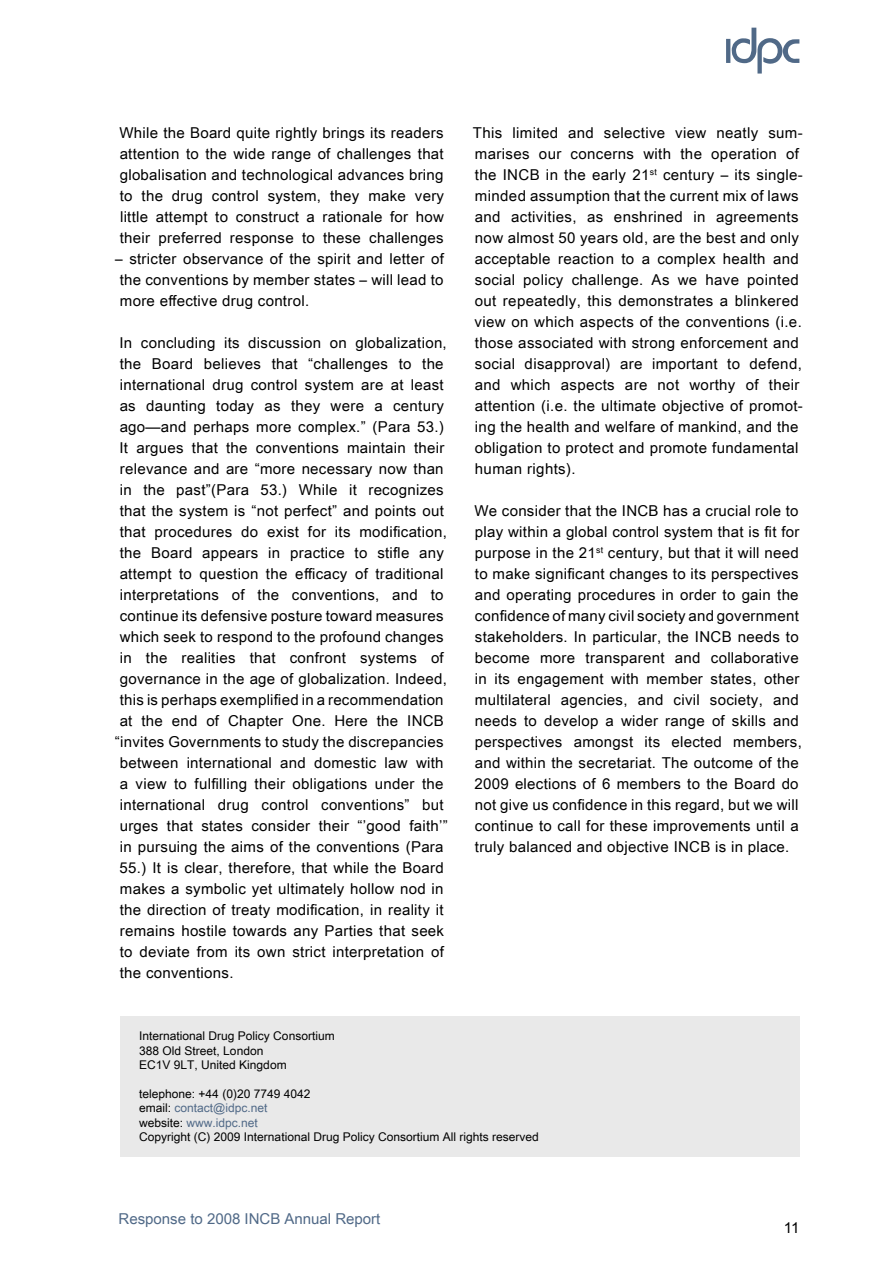
<style>
.page{position:relative;width:893px;height:1263px;background:#fff}
.page>*{position:absolute;margin:0;border:0;box-sizing:border-box;transform-origin:0 0}
.t1{font:15px/21px "Arial Unicode MS";letter-spacing:.02em;color:#000;text-align:justify}
.t2{font:15px "Arial Unicode MS";color:#506987}
.t3{font:15px "Arial";color:#000}
.t4{font:12px/14.4px "Arial Unicode MS";color:#000}
.s1{color:#506987}
</style>
<div class="page">
<svg style="left:726px;top:28px;width:73px;height:46px"></svg>
<div style="left:120px;top:1016px;width:679px;height:141px;background:#e9e9e9"></div>
<p class="t1" style="left:119px;top:122px;width:326px">While the Board quite rightly brings its readers attention to the wide range of challenges that globalisation and technological advances bring to the drug control system, they make very little attempt to construct a rationale for how their preferred response to these challenges</p>
<p class="t1" style="left:120px;top:248px;width:326px;text-indent:-5px">– stricter observance of the spirit and letter of the conventions by member states – will lead to more effective drug control.</p>
<p class="t1" style="left:119px;top:332px;width:329px">In concluding its discussion on globalization,</p>
<p class="t1" style="left:120px;top:353px;width:325px">the Board believes that “challenges to the</p>
<p class="t1" style="left:120px;top:374px;width:325px">international drug control system are at least</p>
<p class="t1" style="left:120px;top:395px;width:326px">as daunting today as they were a century</p>
<p class="t1" style="left:120px;top:416px;width:326px">ago—and perhaps more complex.” (Para 53.)</p>
<p class="t1" style="left:119px;top:437px;width:326px">It argues that the conventions maintain their</p>
<p class="t1" style="left:120px;top:458px;width:325px">relevance and are “more necessary now than</p>
<p class="t1" style="left:120px;top:479px;width:325px">in the past”(Para 53.) While it recognizes</p>
<p class="t1" style="left:120px;top:500px;width:326px">that the system is “not perfect” and points out</p>
<p class="t1" style="left:120px;top:521px;width:329px">that procedures do exist for its modification,</p>
<p class="t1" style="left:120px;top:542px;width:326px">the Board appears in practice to stifle any</p>
<p class="t1" style="left:120px;top:563px;width:325px">attempt to question the efficacy of traditional</p>
<p class="t1" style="left:120px;top:584px;width:325px">interpretations of the conventions, and to</p>
<p class="t1" style="left:120px;top:605px;width:325px">continue its defensive posture toward measures</p>
<p class="t1" style="left:120px;top:626px;width:325px">which seek to respond to the profound changes</p>
<p class="t1" style="left:120px;top:647px;width:325px">in the realities that confront systems of</p>
<p class="t1" style="left:120px;top:668px;width:329px">governance in the age of globalization. Indeed,</p>
<p class="t1" style="left:120px;top:689px;width:325px">this is perhaps exemplified in a recommendation</p>
<p class="t1" style="left:120px;top:710px;width:326px">at the end of Chapter One. Here the INCB</p>
<p class="t1" style="left:115px;top:731px;width:330px">“invites Governments to study the discrepancies</p>
<p class="t1" style="left:120px;top:752px;width:325px">between international and domestic law with</p>
<p class="t1" style="left:120px;top:773px;width:325px">a view to fulfilling their obligations under the</p>
<p class="t1" style="left:120px;top:794px;width:325px">international drug control conventions” but</p>
<p class="t1" style="left:120px;top:815px;width:330px">urges that states consider their “’good faith’”</p>
<p class="t1" style="left:120px;top:836px;width:325px">in pursuing the aims of the conventions (Para</p>
<p class="t1" style="left:120px;top:857px;width:326px">55.) It is clear, therefore, that while the Board</p>
<p class="t1" style="left:120px;top:878px;width:325px">makes a symbolic yet ultimately hollow nod in</p>
<p class="t1" style="left:120px;top:899px;width:325px">the direction of treaty modification, in reality it</p>
<p class="t1" style="left:120px;top:920px;width:326px">remains hostile towards any Parties that seek</p>
<p class="t1" style="left:120px;top:941px;width:326px">to deviate from its own strict interpretation of</p>
<p class="t1" style="left:120px;top:962px;width:115px">the conventions.</p>
<p class="t1" style="left:473px;top:122px;width:331px;text-align:left">This limited and selective view neatly sum&shy;marises our concerns with the operation of the INCB in the early 21<sup>st</sup> century – its single&shy;minded assumption that the current mix of laws and activities, as enshrined in agreements now almost 50 years old, are the best and only acceptable reaction to a complex health and social policy challenge. As we have pointed out repeatedly, this demonstrates a blinkered view on which aspects of the conventions (i.e. those associated with strong enforcement and social disapproval) are important to defend, and which aspects are not worthy of their attention (i.e. the ultimate objective of promot&shy;ing the health and welfare of mankind, and the obligation to protect and promote fundamental human rights).</p>
<p class="t1" style="left:474px;top:500px;width:329px;text-align:left">We consider that the INCB has a crucial role to play within a global control system that is fit for purpose in the 21<sup>st</sup> century, but that it will need to make significant changes to its perspectives and operating procedures in order to gain the confidence of many civil society and government stakeholders. In particular, the INCB needs to become more transparent and collaborative in its engagement with member states, other multilateral agencies, and civil society, and needs to develop a wider range of skills and perspectives amongst its elected members, and within the secretariat. The outcome of the 2009 elections of 6 members to the Board do not give us confidence in this regard, but we will continue to call for these improvements until a truly balanced and objective INCB is in place.</p>
<p class="t4" style="left:139px;top:1029px;width:197px">International Drug Policy Consortium<br>388 Old Street, London<br>EC1V 9LT, United Kingdom</p>
<p class="t4" style="left:139px;top:1086px;width:401px">telephone: +44 (0)20 7749 4042<br>email: <span class="s1">contact@idpc.net<br></span>website: <span class="s1">www.idpc.net<br></span>Copyright (C) 2009 International Drug Policy Consortium All rights reserved</p>
<p class="t2" style="left:119px;top:1207px;width:263px">Response to 2008 INCB Annual Report</p>
<p class="t3" style="left:784px;top:1218px;width:17px">11</p>
</div>
